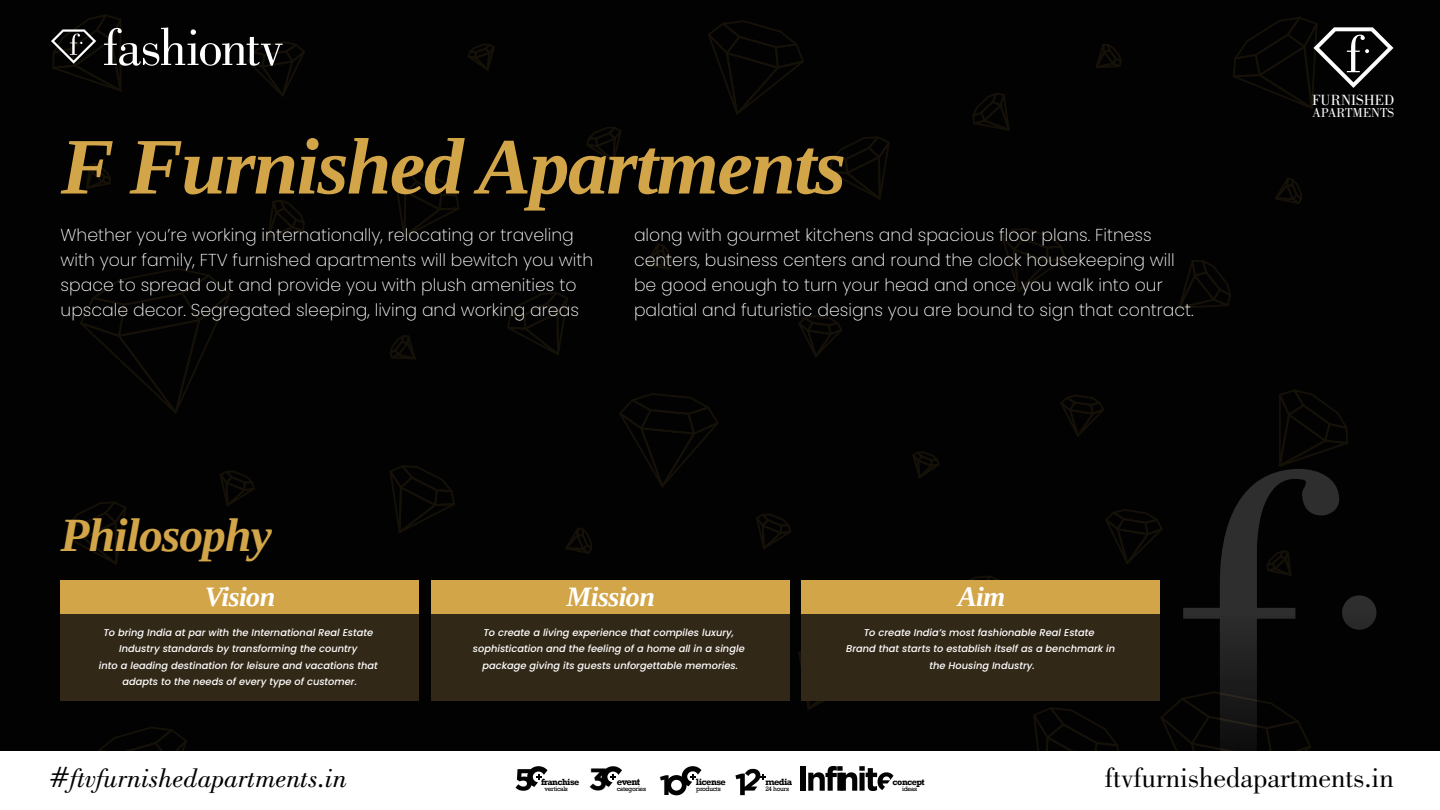
<style>
.page{position:relative;width:1440px;height:810px;background:#fff}
.page>*{position:absolute;margin:0;border:0;box-sizing:border-box;transform-origin:0 0}
.t1{font:italic 700 80.03px "Tinos";letter-spacing:-.02em;color:#d3a549}
.t2{font:italic 700 47.62px "Tinos";letter-spacing:-.02em;color:#d3a549}
.t3{font:700 30.6px "Gotham";color:#020202}
.t4{font:28.65px "Bodoni";color:#020202}
.t5{font:italic 28.42px "Bodoni BT";color:#020202}
.t6{font:700 28.05px "Gotham";color:#020202}
.t7{font:italic 700 27.97px "Tinos";letter-spacing:-.02em;color:#fff}
.t8{font:200 17.25px/24.8px "Poppins";color:#fff}
.t9{font:15.23px "Bodoni";color:#fff}
.t10{font:13.35px "Bodoni";color:#fff}
.t11{font:italic 500 9.82px/16.1px "Poppins";color:#fff;text-align:center}
.t12{font:700 9.68px "Rockwell";letter-spacing:-.055em;color:#020202}
.t13{font:700 9.3px "Rockwell";letter-spacing:-.055em;color:#020202}
.t14{font:700 9.15px "Rockwell";letter-spacing:-.055em;color:#020202}
.t15{font:6.68px "Rockwell";letter-spacing:-.05em;color:#020202}
.t16{font:6.6px "Rockwell";letter-spacing:-.05em;color:#020202}
</style>
<div class="page">
<div style="left:0;top:0;width:1440px;height:752px;background:#020202"></div>
<svg style="left:80px;top:268px;width:151px;height:145px"></svg>
<svg style="left:586px;top:127px;width:36px;height:35px"></svg>
<svg style="left:645px;top:243px;width:27px;height:27px"></svg>
<svg style="left:1275px;top:178px;width:27px;height:26px"></svg>
<svg style="left:468px;top:44px;width:27px;height:27px"></svg>
<svg style="left:390px;top:335px;width:26px;height:24px"></svg>
<svg style="left:86px;top:163px;width:25px;height:26px"></svg>
<svg style="left:708px;top:20px;width:96px;height:95px"></svg>
<svg style="left:394px;top:169px;width:66px;height:68px"></svg>
<svg style="left:267px;top:200px;width:38px;height:38px"></svg>
<svg style="left:798px;top:315px;width:44px;height:42px"></svg>
<svg style="left:507px;top:292px;width:61px;height:63px"></svg>
<svg style="left:1001px;top:228px;width:65px;height:64px"></svg>
<svg style="left:565px;top:527px;width:27px;height:27px"></svg>
<svg style="left:390px;top:465px;width:65px;height:68px"></svg>
<svg style="left:1060px;top:395px;width:45px;height:42px"></svg>
<svg style="left:829px;top:136px;width:61px;height:64px"></svg>
<svg style="left:1160px;top:698px;width:23px;height:54px"></svg>
<svg style="left:756px;top:514px;width:35px;height:35px"></svg>
<svg style="left:220px;top:471px;width:35px;height:35px"></svg>
<svg style="left:912px;top:451px;width:28px;height:27px"></svg>
<svg style="left:1096px;top:44px;width:26px;height:24px"></svg>
<svg style="left:619px;top:393px;width:100px;height:94px"></svg>
<svg style="left:970px;top:575px;width:29px;height:5px"></svg>
<svg style="left:972px;top:93px;width:38px;height:38px"></svg>
<svg style="left:1105px;top:509px;width:58px;height:55px"></svg>
<svg style="left:1178px;top:260px;width:53px;height:49px"></svg>
<svg style="left:1279px;top:389px;width:69px;height:78px"></svg>
<svg style="left:65px;top:501px;width:61px;height:64px"></svg>
<svg style="left:91px;top:727px;width:96px;height:25px"></svg>
<svg style="left:1033px;top:707px;width:88px;height:45px"></svg>
<svg style="left:798px;top:646px;width:26px;height:64px"></svg>
<svg style="left:1183px;top:469px;width:156px;height:283px"></svg>
<svg style="left:1342px;top:595px;width:34px;height:35px"></svg>
<div style="left:61px;top:580px;width:358px;height:121px;background:#322818"></div>
<div style="left:61px;top:580px;width:358px;height:34px;background:#d3a549"></div>
<div style="left:431px;top:580px;width:358px;height:121px;background:#322818"></div>
<div style="left:431px;top:580px;width:358px;height:34px;background:#d3a549"></div>
<div style="left:802px;top:580px;width:358px;height:121px;background:#322818"></div>
<div style="left:802px;top:580px;width:358px;height:34px;background:#d3a549"></div>
<svg style="left:51px;top:14px;width:254px;height:82px"></svg>
<svg style="left:1233px;top:17px;width:160px;height:92px"></svg>
<svg style="left:666px;top:766px;width:35px;height:29px"></svg>
<svg style="left:735px;top:769px;width:31px;height:27px"></svg>
<div style="left:800px;top:766px;width:6px;height:25px;background:#020202"></div>
<svg style="left:808px;top:766px;width:85px;height:25px"></svg>
<svg style="left:601px;top:766px;width:21px;height:21px"></svg>
<svg style="left:445px;top:751px;width:102px;height:40px"></svg>
<p class="t9" style="left:1312px;top:91px;width:84px">FURNISHED</p>
<h1 class="t1" style="left:61px;top:115px;width:787px">F Furnished Apartments</h1>
<p class="t8" style="left:61px;top:223px;width:534px">Whether you’re working internationally, relocating or traveling with your family, FTV furnished apartments will bewitch you with space to spread out and provide you with plush amenities to upscale decor. Segregated sleeping, living and working areas</p>
<p class="t8" style="left:634px;top:223px;width:561px">along with gourmet kitchens and spacious floor plans. Fitness centers, business centers and round the clock housekeeping will be good enough to turn your head and once you walk into our palatial and futuristic designs you are bound to sign that contract.</p>
<h2 class="t2" style="left:61px;top:504px;width:213px">Philosophy</h2>
<h3 class="t7" style="left:205px;top:578px;width:72px">Vision</h3>
<h3 class="t7" style="left:566px;top:578px;width:90px">Mission</h3>
<p class="t11" style="left:473px;top:625px;width:273px">To create a living experience that compiles luxury, sophistication and the feeling of a home all in a single package giving its guests unforgettable memories.</p>
<p class="t11" style="left:99px;top:625px;width:280px">To bring India at par with the International Real Estate Industry standards by transforming the country<br>into a leading destination for leisure and vacations that adapts to the needs of every type of customer.</p>
<h3 class="t7" style="left:958px;top:578px;width:49px">Aim</h3>
<p class="t11" style="left:846px;top:625px;width:271px">To create India’s most fashionable Real Estate<br>Brand that starts to establish itself as a benchmark in the Housing Industry.</p>
<p class="t10" style="left:1312px;top:105px;width:83px">APARTMENTS</p>
<h3 class="t5" style="left:49px;top:761px;width:300px">#ftvfurnishedapartments.in</h3>
<p class="t13" style="left:765px;top:776px;width:28px">media</p>
<h3 class="t3" style="left:589px;top:762px;width:20px">3</h3>
<p class="t16" style="left:617px;top:785px;width:31px">categories</p>
<h3 class="t6" style="left:659px;top:769px;width:13px">1</h3>
<p class="t13" style="left:696px;top:776px;width:32px">license</p>
<p class="t12" style="left:617px;top:776px;width:25px">event</p>
<p class="t14" style="left:541px;top:777px;width:40px">franchise</p>
<p class="t16" style="left:545px;top:785px;width:25px">verticals</p>
<p class="t16" style="left:765px;top:785px;width:25px">24 hours</p>
<p class="t16" style="left:696px;top:785px;width:26px">products</p>
<p class="t14" style="left:893px;top:777px;width:34px">concept</p>
<p class="t15" style="left:902px;top:785px;width:17px">ideas</p>
<h3 class="t4" style="left:1105px;top:762px;width:290px">ftvfurnishedapartments.in</h3>
</div>
